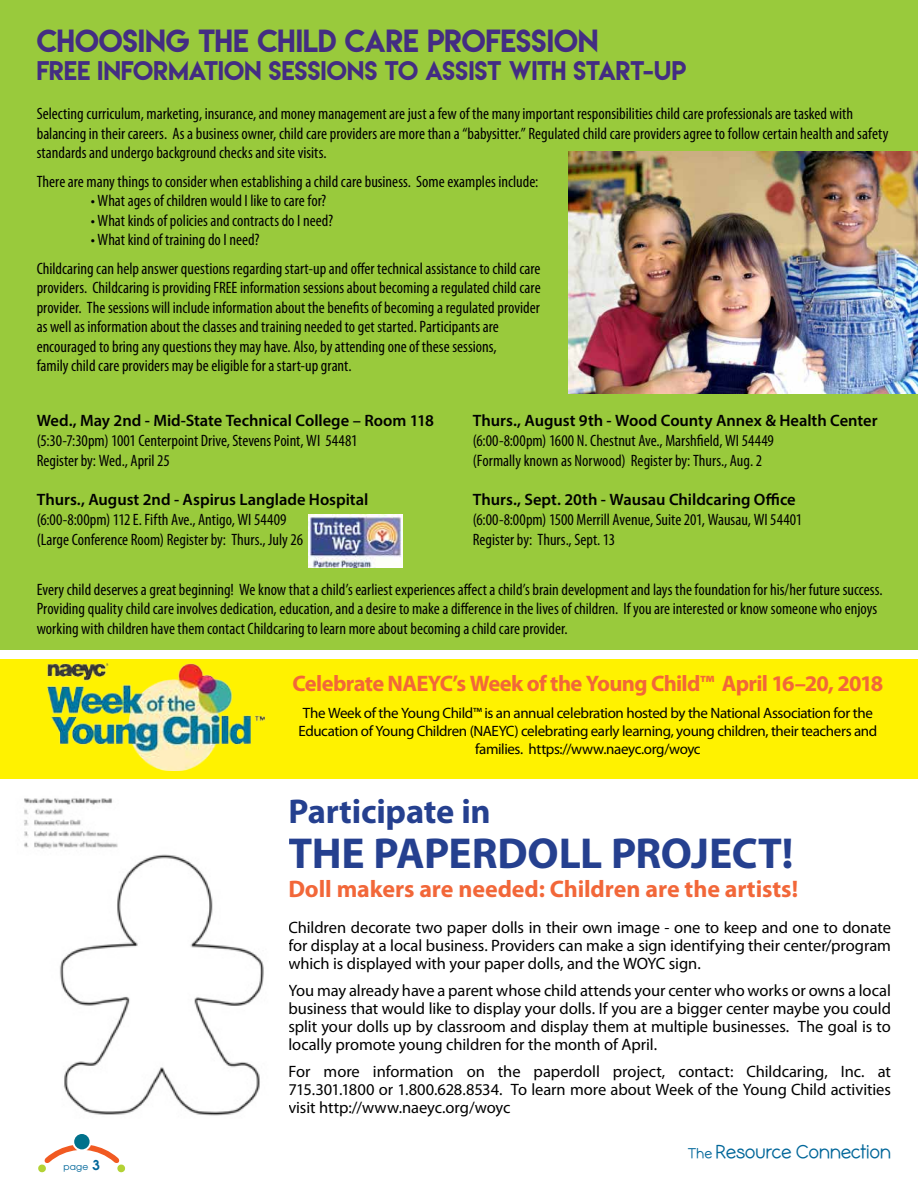
<style>
.page{position:relative;width:918px;height:1188px;background:#fff}
.page>*{position:absolute;margin:0;border:0;box-sizing:border-box;transform-origin:0 0}
.t1{font:700 43.5px "Myriad Pro";letter-spacing:-.01em;color:#25408f}
.t2{font:700 34.5px "Myriad Pro";letter-spacing:-.01em;color:#25408f}
.t3{font:28.5px "Lemon Milk";color:#432d82}
.t4{font:24px "Lemon Milk";color:#432d82}
.t5{font:700 24px "Myriad Pro";letter-spacing:-.005em;color:#f26739}
.t6{font:700 22.5px "Myriad Pro";letter-spacing:-.03em;color:#f26739}
.t7{font:700 18px "Coamei";letter-spacing:-.015em;color:#069}
.t8{font:condensed 16.5px/19.5px "Myriad Pro";color:#000}
.t9{font:16.5px/18px "Myriad Pro";letter-spacing:-.005em;color:#000;text-align:justify}
.t10{font:600 16.5px "Myriad Pro";letter-spacing:-.005em;color:#000}
.t11{font:15px/18px "Myriad Pro";letter-spacing:-.025em;color:#000;text-align:center}
.t12{font:9px "Avian";color:#069}
.s1{font-weight:700;font-size:13.5px}
.s2{font-size:13.5px}
</style>
<div class="page">
<div style="left:0;top:0;width:918px;height:649px;background:#99ca3c"></div>
<svg style="left:86px;top:1145px;width:39px;height:27px"></svg>
<svg style="left:38px;top:1145px;width:39px;height:27px"></svg>
<div style="left:74px;top:1134px;width:16px;height:15px;background:#00718b;border-radius:50%"></div>
<img style="left:569px;top:151px;width:349px;height:242px">
<div style="left:0;top:659px;width:918px;height:119px;background:#fff200"></div>
<img style="left:47px;top:663px;width:218px;height:107px">
<img style="left:24px;top:798px;width:240px;height:318px">
<img style="left:308px;top:514px;width:95px;height:53px">
<h3 class="t3" style="left:37px;top:21px;width:563px">CHOOSING THE CHILD CARE PROFESSION</h3>
<h3 class="t4" style="left:37px;top:54px;width:651px">FREE INFORMATION SESSIONS TO ASSIST WITH START-UP</h3>
<p class="t8" style="left:37px;top:104px;width:853px">Selecting curriculum, marketing, insurance, and money management are just a few of the many important responsibilities child care professionals are tasked with balancing in their careers. As a business owner, child care providers are more than a “babysitter.” Regulated child care providers agree to follow certain health and safety standards and undergo background checks and site visits.</p>
<p class="t8" style="left:37px;top:171px;width:503px">There are many things to consider when establishing a child care business. Some examples include:</p>
<p class="t8" style="left:91px;top:191px;width:237px">• What ages of children would I like to care for?</p>
<p class="t8" style="left:91px;top:210px;width:244px">• What kinds of policies and contracts do I need?</p>
<p class="t8" style="left:37px;top:225px;width:505px;line-height:28.5px;text-indent:54px">• What kind of training do I need?<br>Childcaring can help answer questions regarding start-up and offer technical assistance to child care</p>
<p class="t8" style="left:37px;top:278px;width:505px">providers. Childcaring is providing FREE information sessions about becoming a regulated child care provider. The sessions will include information about the benefits of becoming a regulated provider as well as information about the classes and training needed to get started. Participants are encouraged to bring any questions they may have. Also, by attending one of these sessions,<br>family child care providers may be eligible for a start-up grant.</p>
<p class="t10" style="left:37px;top:410px;width:399px">Wed., May 2nd - Mid-State Technical College – Room 118</p>
<p class="t8" style="left:37px;top:430px;width:322px">(5:30-7:30pm) 1001 Centerpoint Drive, Stevens Point, WI 54481<br>Register by: Wed., April 25</p>
<p class="t10" style="left:37px;top:489px;width:333px">Thurs., August 2nd - Aspirus Langlade Hospital</p>
<p class="t8" style="left:37px;top:509px;width:268px">(6:00-8:00pm) 112 E. Fifth Ave., Antigo, WI 54409 (Large Conference Room) Register by: Thurs., July 26</p>
<p class="t10" style="left:473px;top:410px;width:406px">Thurs., August 9th - Wood County Annex &amp; Health Center</p>
<p class="t8" style="left:473px;top:430px;width:303px">(6:00-8:00pm) 1600 N. Chestnut Ave., Marshfield, WI 54449 (Formally known as Norwood) Register by: Thurs., Aug. 2</p>
<p class="t10" style="left:473px;top:489px;width:324px">Thurs., Sept. 20th - Wausau Childcaring Office</p>
<p class="t8" style="left:473px;top:509px;width:331px">(6:00-8:00pm) 1500 Merrill Avenue, Suite 201, Wausau, WI 54401<br>Register by: Thurs., Sept. 13</p>
<p class="t8" style="left:37px;top:579px;width:847px">Every child deserves a great beginning! We know that a child’s earliest experiences affect a child’s brain development and lays the foundation for his/her future success.<br>Providing quality child care involves dedication, education, and a desire to make a difference in the lives of children. If you are interested or know someone who enjoys working with children have them contact Childcaring to learn more about becoming a child care provider.</p>
<h3 class="t6" style="left:292px;top:669px;width:592px">Celebrate NAEYC’s Week of the Young Child™ April 16–20, 2018</h3>
<p class="t11" style="left:299px;top:704px;width:580px">The Week of the Young Child™ is an annual celebration hosted by the National Association for the<br>Education of Young Children (NAEYC) celebrating early learning, young children, their teachers and families. https://www.naeyc.org/woyc</p>
<p class="t12" style="left:64px;top:1163px;width:38px">page <span class="s1">3</span></p>
<h2 class="t2" style="left:288px;top:789px;width:204px">Participate in</h2>
<h1 class="t1" style="left:288px;top:825px;width:507px">THE PAPERDOLL PROJECT!</h1>
<h3 class="t5" style="left:288px;top:873px;width:511px">Doll makers are needed: Children are the artists!</h3>
<p class="t9" style="left:288px;top:918px;width:604px">Children decorate two paper dolls in their own image - one to keep and one to donate for display at a local business. Providers can make a sign identifying their center/program which is displayed with your paper dolls, and the WOYC sign.</p>
<p class="t9" style="left:288px;top:981px;width:604px">You may already have a parent whose child attends your center who works or owns a local business that would like to display your dolls. If you are a bigger center maybe you could split your dolls up by classroom and display them at multiple businesses. The goal is to locally promote young children for the month of April.</p>
<p class="t9" style="left:288px;top:1062px;width:604px">For more information on the paperdoll project, contact: Childcaring, Inc. at 715.301.1800 or 1.800.628.8534. To learn more about Week of the Young Child activities visit http://www.naeyc.org/woyc</p>
<p class="t7" style="left:688px;top:1143px;width:205px"><span class="s2">The</span> Resource Connection</p>
</div>
